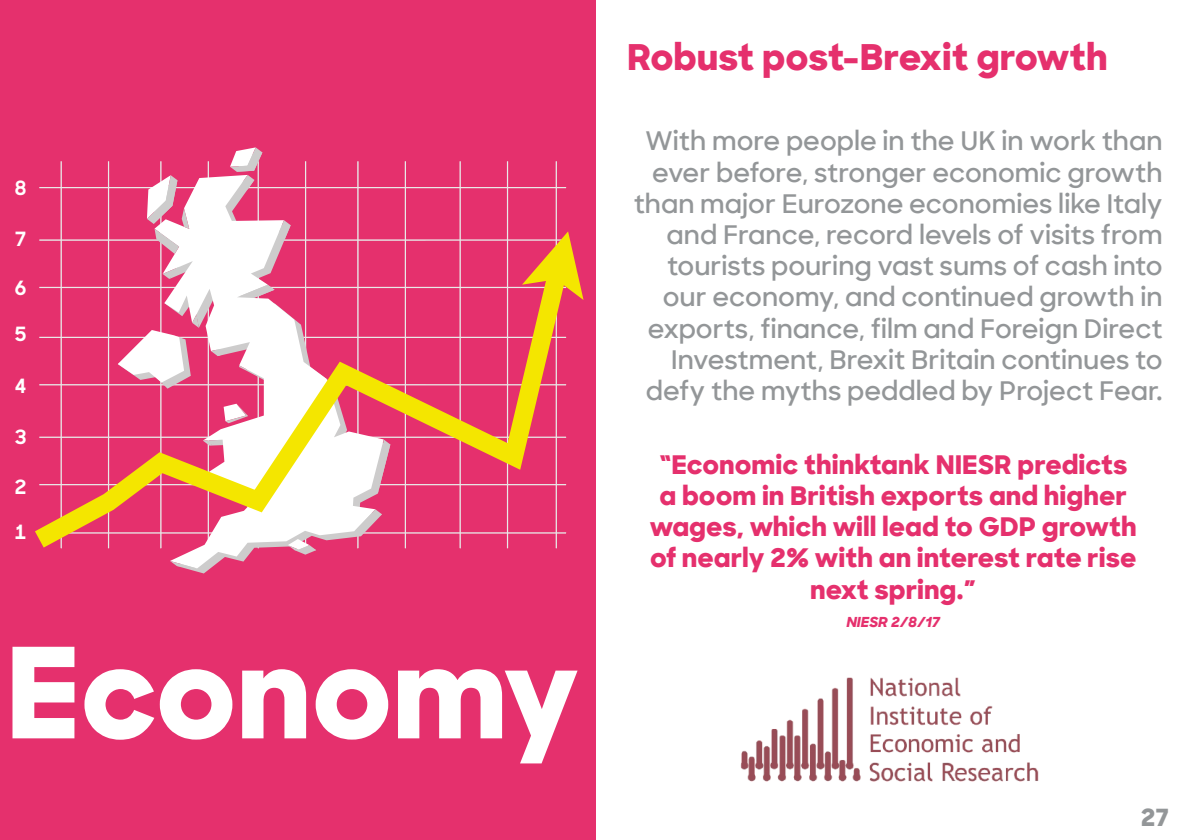
<style>
.page{position:relative;width:1191px;height:840px;background:#fff}
.page>*{position:absolute;margin:0;border:0;box-sizing:border-box;transform-origin:0 0}
.t1{font:800 125.4px "Sharp Unity";color:#fff}
.t2{font:800 36px "Sharp Unity";color:#e5306d}
.t3{font:600 26px/31.2px "Sharp Unity";color:#939698;text-align:right}
.t4{font:800 26px/31.2px "Sharp Unity";color:#e5306d;text-align:center}
.t5{font:800 24px "Sharp Unity";color:#939698}
.t6{font:700 19.6px "Sharp Sans No 1";color:#fff}
.t7{font:italic 800 14px "Sharp Unity";color:#e5306d}
</style>
<div class="page">
<img style="left:740px;top:677px;width:299px;height:105px">
<div style="left:0;top:1px;width:596px;height:838px;background:#e5306d"></div>
<div style="left:0;top:0;width:595px;height:578px;background:#e5306d"></div>
<hr style="left:61px;top:161px;width:1px;height:387px;background:#e9e9e8">
<hr style="left:108px;top:161px;width:1px;height:387px;background:#e9e9e8">
<hr style="left:160px;top:161px;width:1px;height:387px;background:#e9e9e8">
<hr style="left:208px;top:161px;width:1px;height:387px;background:#e9e9e8">
<hr style="left:305px;top:161px;width:1px;height:387px;background:#e9e9e8">
<hr style="left:357px;top:161px;width:1px;height:387px;background:#e9e9e8">
<hr style="left:405px;top:161px;width:1px;height:387px;background:#e9e9e8">
<hr style="left:459px;top:161px;width:2px;height:387px;background:#e9e9e8">
<hr style="left:507px;top:161px;width:1px;height:387px;background:#e9e9e8">
<hr style="left:555px;top:161px;width:2px;height:387px;background:#e9e9e8">
<hr style="left:39px;top:187px;width:527px;height:1px;background:#e9e9e8">
<hr style="left:39px;top:239px;width:527px;height:1px;background:#e9e9e8">
<svg style="left:160px;top:175px;width:224px;height:393px"></svg>
<svg style="left:170px;top:564px;width:27px;height:4px"></svg>
<svg style="left:279px;top:220px;width:12px;height:21px"></svg>
<svg style="left:230px;top:147px;width:32px;height:45px"></svg>
<svg style="left:147px;top:175px;width:42px;height:79px"></svg>
<svg style="left:522px;top:231px;width:61px;height:69px"></svg>
<svg style="left:35px;top:255px;width:543px;height:309px"></svg>
<p class="t6" style="left:15px;top:173px;width:13px">8</p>
<p class="t6" style="left:15px;top:224px;width:13px">7</p>
<p class="t6" style="left:15px;top:274px;width:13px">6</p>
<p class="t6" style="left:15px;top:319px;width:13px">5</p>
<p class="t6" style="left:15px;top:371px;width:13px">4</p>
<p class="t6" style="left:15px;top:422px;width:13px">3</p>
<p class="t6" style="left:15px;top:471px;width:13px">2</p>
<p class="t6" style="left:15px;top:517px;width:13px">1</p>
<h1 class="t1" style="left:6px;top:609px;width:574px">Economy</h1>
<h2 class="t2" style="left:627px;top:32px;width:482px">Robust post-Brexit growth</h2>
<p class="t3" style="left:633px;top:125px;width:530px">With more people in the UK in work than ever before, stronger economic growth than major Eurozone economies like Italy and France, record levels of visits from tourists pouring vast sums of cash into our economy, and continued growth in exports, finance, film and Foreign Direct Investment, Brexit Britain continues to defy the myths peddled by Project Fear.</p>
<p class="t4" style="left:649px;top:448px;width:488px">“Economic thinktank NIESR predicts a boom in British exports and higher wages, which will lead to GDP growth of nearly 2% with an interest rate rise next spring.”</p>
<p class="t7" style="left:846px;top:612px;width:95px">NIESR 2/8/17</p>
<p class="t5" style="left:1140px;top:800px;width:30px">27</p>
</div>
